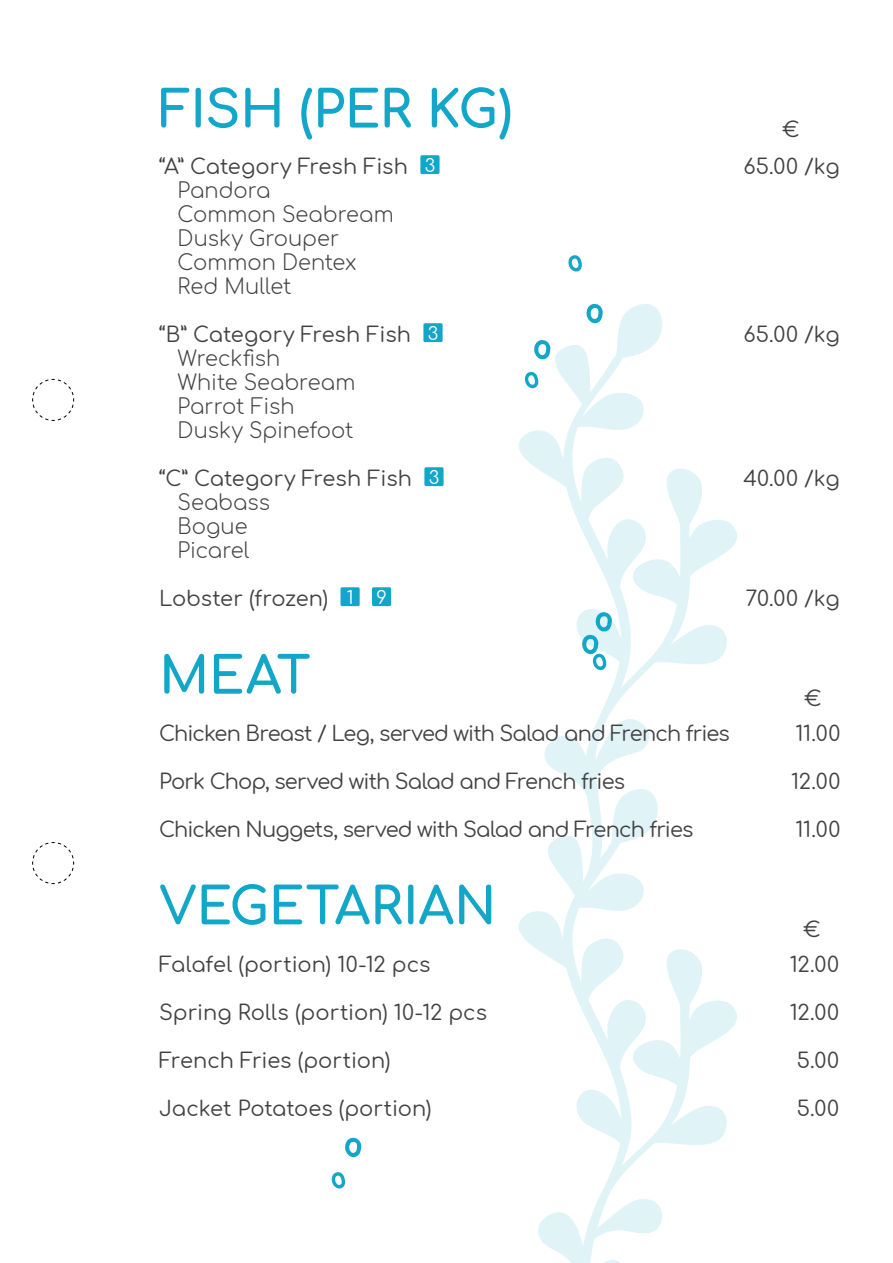
<style>
.page{position:relative;width:893px;height:1263px;background:#fff}
.page>*{position:absolute;margin:0;border:0;box-sizing:border-box;transform-origin:0 0}
.t1{font:700 51px "Comfortaa";letter-spacing:-.005em;color:#12a6c8}
.t2{font:21px "Comfortaa";letter-spacing:-.025em;color:#414042}
.t3{font:300 21px/24px "Comfortaa";color:#414042}
.t4{font:21px/24px "Comfortaa";color:#414042}
.t5{font:21px "Comfortaa";letter-spacing:-.005em;color:#414042}
.s1{font-weight:400}
.s2{font-weight:400;font-size:18px;color:#fff}
.s3{font-size:18px;color:#fff}
.s4{font-weight:300}
</style>
<div class="page">
<svg style="left:32px;top:379px;width:42px;height:42px"></svg>
<svg style="left:32px;top:842px;width:42px;height:42px"></svg>
<svg style="left:331px;top:1172px;width:15px;height:17px"></svg>
<svg style="left:345px;top:1137px;width:16px;height:21px"></svg>
<svg style="left:518px;top:304px;width:219px;height:959px"></svg>
<div style="left:420px;top:155px;width:20px;height:19px;background:#12a6c8;border:3px solid #12a6c8"></div>
<div style="left:423px;top:323px;width:20px;height:19px;background:#12a6c8;border:3px solid #12a6c8"></div>
<div style="left:424px;top:467px;width:20px;height:19px;background:#12a6c8;border:3px solid #12a6c8"></div>
<div style="left:340px;top:587px;width:20px;height:19px;background:#12a6c8;border:3px solid #12a6c8"></div>
<div style="left:372px;top:587px;width:19px;height:19px;background:#12a6c8"></div>
<svg style="left:524px;top:371px;width:15px;height:19px"></svg>
<svg style="left:568px;top:255px;width:14px;height:17px"></svg>
<svg style="left:586px;top:303px;width:17px;height:21px"></svg>
<svg style="left:534px;top:339px;width:16px;height:21px"></svg>
<h1 class="t1" style="left:159px;top:62px;width:354px">FISH (PER KG)</h1>
<p class="t3" style="left:178px;top:151px;width:259px;text-indent:-18px"><span class="s1">“A” Category Fresh Fish</span> <span class="s2">3<br></span>Pandora<br>Common Seabream<br>Dusky Grouper<br>Common Dentex<br>Red Mullet</p>
<p class="t3" style="left:178px;top:319px;width:262px;text-indent:-18px"><span class="s1">“B” Category Fresh Fish</span> <span class="s2">3<br></span>Wreckfish<br>White Seabream<br>Parrot Fish<br>Dusky Spinefoot</p>
<p class="t4" style="left:178px;top:464px;width:263px;text-indent:-18px">“C” Category Fresh Fish <span class="s3">3<br></span><span class="s4">Seabass<br>Bogue<br>Picarel</span></p>
<p class="t2" style="left:159px;top:580px;width:229px">Lobster (frozen) <span class="s3">1 9</span></p>
<p class="t2" style="left:782px;top:110px;width:19px">€</p>
<p class="t2" style="left:743px;top:147px;width:98px">65.00 /kg</p>
<p class="t2" style="left:743px;top:315px;width:98px">65.00 /kg</p>
<p class="t2" style="left:743px;top:459px;width:98px">40.00 /kg</p>
<p class="t2" style="left:746px;top:579px;width:95px">70.00 /kg</p>
<h1 class="t1" style="left:159px;top:628px;width:153px">MEAT</h1>
<p class="t2" style="left:159px;top:714px;width:572px">Chicken Breast / Leg, served with Salad and French fries</p>
<p class="t2" style="left:159px;top:762px;width:467px">Pork Chop, served with Salad and French fries</p>
<p class="t2" style="left:159px;top:810px;width:536px">Chicken Nuggets, served with Salad and French fries</p>
<h1 class="t1" style="left:159px;top:859px;width:339px">VEGETARIAN</h1>
<p class="t4" style="left:159px;top:949px;width:273px">Falafel (portion) 10-12 pcs</p>
<p class="t4" style="left:159px;top:997px;width:329px">Spring Rolls (portion) 10-12 pcs</p>
<p class="t5" style="left:159px;top:1041px;width:233px">French Fries (portion)</p>
<p class="t5" style="left:159px;top:1089px;width:274px">Jacket Potatoes (portion)</p>
<p class="t2" style="left:804px;top:679px;width:19px">€</p>
<p class="t2" style="left:795px;top:714px;width:46px">11.00</p>
<p class="t2" style="left:791px;top:762px;width:51px">12.00</p>
<p class="t2" style="left:795px;top:810px;width:46px">11.00</p>
<p class="t2" style="left:803px;top:910px;width:19px">€</p>
<p class="t2" style="left:790px;top:945px;width:51px">12.00</p>
<p class="t2" style="left:790px;top:993px;width:51px">12.00</p>
<p class="t2" style="left:797px;top:1041px;width:44px">5.00</p>
<p class="t2" style="left:797px;top:1089px;width:44px">5.00</p>
</div>
